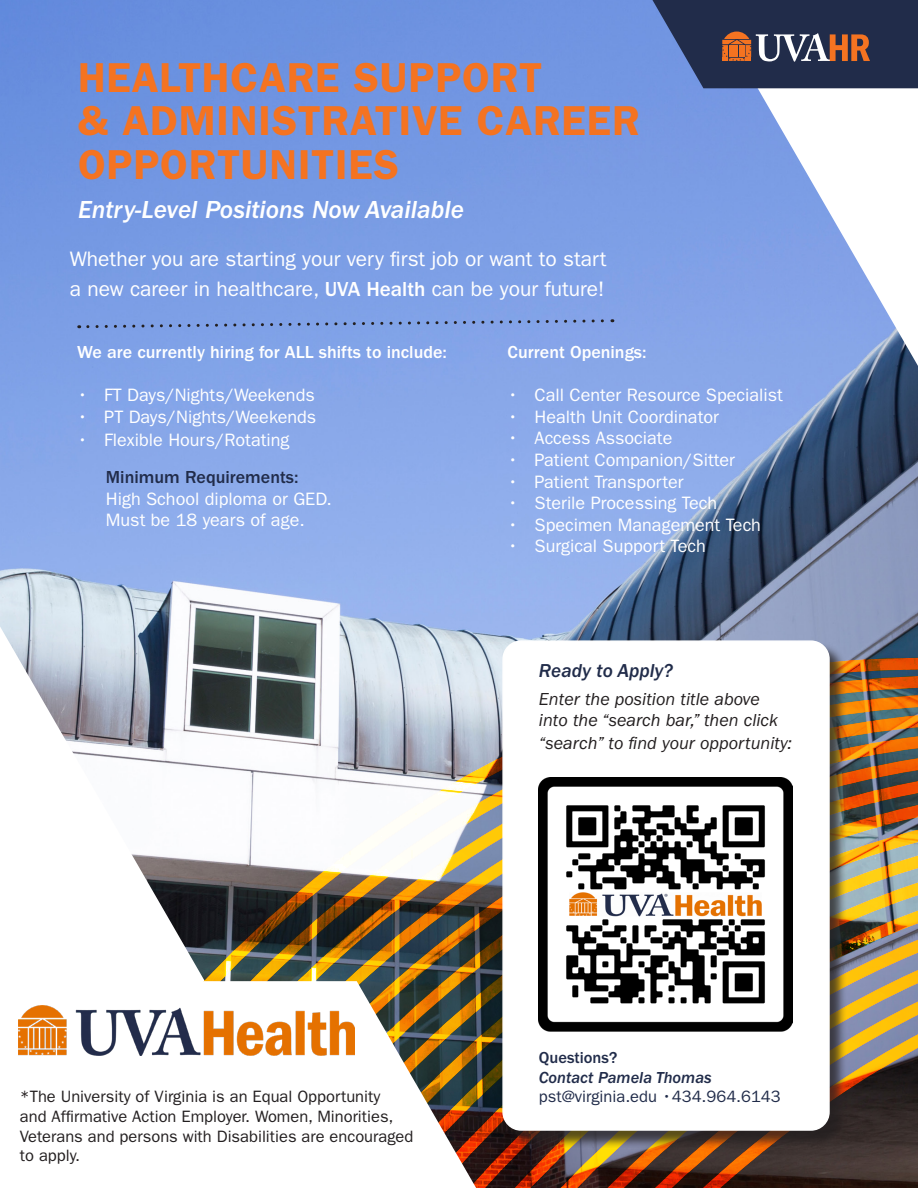
<style>
.page{position:relative;width:918px;height:1188px;background:#fff}
.page>*{position:absolute;margin:0;border:0;box-sizing:border-box;transform-origin:0 0}
.t1{font:600 42px "ITC Franklin Gothic Std";letter-spacing:.02em;color:#f47321}
.t2{font:25.5px "ITC Franklin Gothic Std Med It";color:#fff}
.t3{font:21px/30px "ITC Franklin Gothic Std";color:#fff}
.t4{font:19.35px "ITC Franklin Gothic Std Med It";color:#212c4a}
.t5{font:18px "ITC Franklin Gothic Std";color:#fff}
.t6{font:italic 18px "ITC Franklin Gothic Std";color:#231f20}
.t7{font:500 18px "ITC Franklin Gothic Std";color:#fff}
.t8{font:500 18px "ITC Franklin Gothic Std";color:#212c4a}
.t9{font:16.5px/19.8px "ITC Franklin Gothic Std";color:#231f20}
.t10{font:16.5px "ITC Franklin Gothic Std";color:#212c4a}
.t11{font:16.5px "ITC Franklin Gothic Std Med It";color:#212c4a}
.t12{font:500 16.5px "ITC Franklin Gothic Std";color:#212c4a}
.s1{font-weight:500}
</style>
<div class="page">
<img style="left:0;top:0;width:918px;height:628px">
<img style="left:1px;top:478px;width:917px;height:710px">
<svg style="left:652px;top:0;width:266px;height:88px;background:#3b405b"></svg>
<svg style="left:1px;top:981px;width:475px;height:207px"></svg>
<img style="left:18px;top:1005px;width:336px;height:51px">
<svg style="left:79px;top:318px;width:534px;height:12px;background:#7a99da"></svg>
<div style="left:504px;top:642px;width:344px;height:506px;background:#231f20;opacity:.75"></div>
<div style="left:503px;top:641px;width:326px;height:489px;background:#fff;border-radius:18px"></div>
<div style="left:502px;top:640px;width:328px;height:491px;border:2px solid #fff;border-radius:18px"></div>
<img style="left:539px;top:778px;width:253px;height:254px">
<p class="t1" style="left:78px;top:52px;width:466px">HEALTHCARE SUPPORT</p>
<p class="t1" style="left:78px;top:96px;width:563px">&amp; ADMINISTRATIVE CAREER</p>
<p class="t1" style="left:78px;top:139px;width:322px">OPPORTUNITIES</p>
<p class="t2" style="left:78px;top:195px;width:387px">Entry-Level Positions Now Available</p>
<p class="t3" style="left:70px;top:244px;width:538px">Whether you are starting your very first job or want to start a new career in healthcare, <span class="s1">UVA Health</span> can be your future!</p>
<p class="t7" style="left:77px;top:342px;width:371px">We are currently hiring for ALL shifts to include:</p>
<p class="t5" style="left:77px;top:385px;width:239px">• FT Days/Nights/Weekends</p>
<p class="t5" style="left:77px;top:406px;width:240px">• PT Days/Nights/Weekends</p>
<p class="t5" style="left:77px;top:430px;width:214px">• Flexible Hours/Rotating</p>
<p class="t8" style="left:106px;top:467px;width:194px">Minimum Requirements:</p>
<p class="t5" style="left:106px;top:488px;width:228px">High School diploma or GED.</p>
<p class="t5" style="left:106px;top:510px;width:200px">Must be 18 years of age.</p>
<p class="t7" style="left:508px;top:342px;width:141px">Current Openings:</p>
<p class="t5" style="left:508px;top:385px;width:277px">• Call Center Resource Specialist</p>
<p class="t5" style="left:508px;top:406px;width:213px">• Health Unit Coordinator</p>
<p class="t5" style="left:508px;top:428px;width:166px">• Access Associate</p>
<p class="t5" style="left:508px;top:450px;width:229px">• Patient Companion/Sitter</p>
<p class="t5" style="left:508px;top:471px;width:178px">• Patient Transporter</p>
<p class="t5" style="left:508px;top:493px;width:211px">• Sterile Processing Tech</p>
<p class="t5" style="left:508px;top:514px;width:255px">• Specimen Management Tech</p>
<p class="t5" style="left:508px;top:536px;width:200px">• Surgical Support Tech</p>
<p class="t4" style="left:539px;top:660px;width:135px">Ready to Apply?</p>
<p class="t6" style="left:539px;top:689px;width:222px">Enter the position title above</p>
<p class="t6" style="left:539px;top:710px;width:241px">into the “search bar,” then click</p>
<p class="t6" style="left:539px;top:733px;width:255px">“search” to find your opportunity:</p>
<p class="t9" style="left:20px;top:1087px;width:395px">*The University of Virginia is an Equal Opportunity<br>and Affirmative Action Employer. Women, Minorities, Veterans and persons with Disabilities are encouraged to apply.</p>
<p class="t12" style="left:539px;top:1048px;width:80px">Questions?</p>
<p class="t11" style="left:539px;top:1068px;width:174px">Contact Pamela Thomas</p>
<p class="t10" style="left:539px;top:1087px;width:243px">pst@virginia.edu •434.964.6143</p>
</div>
